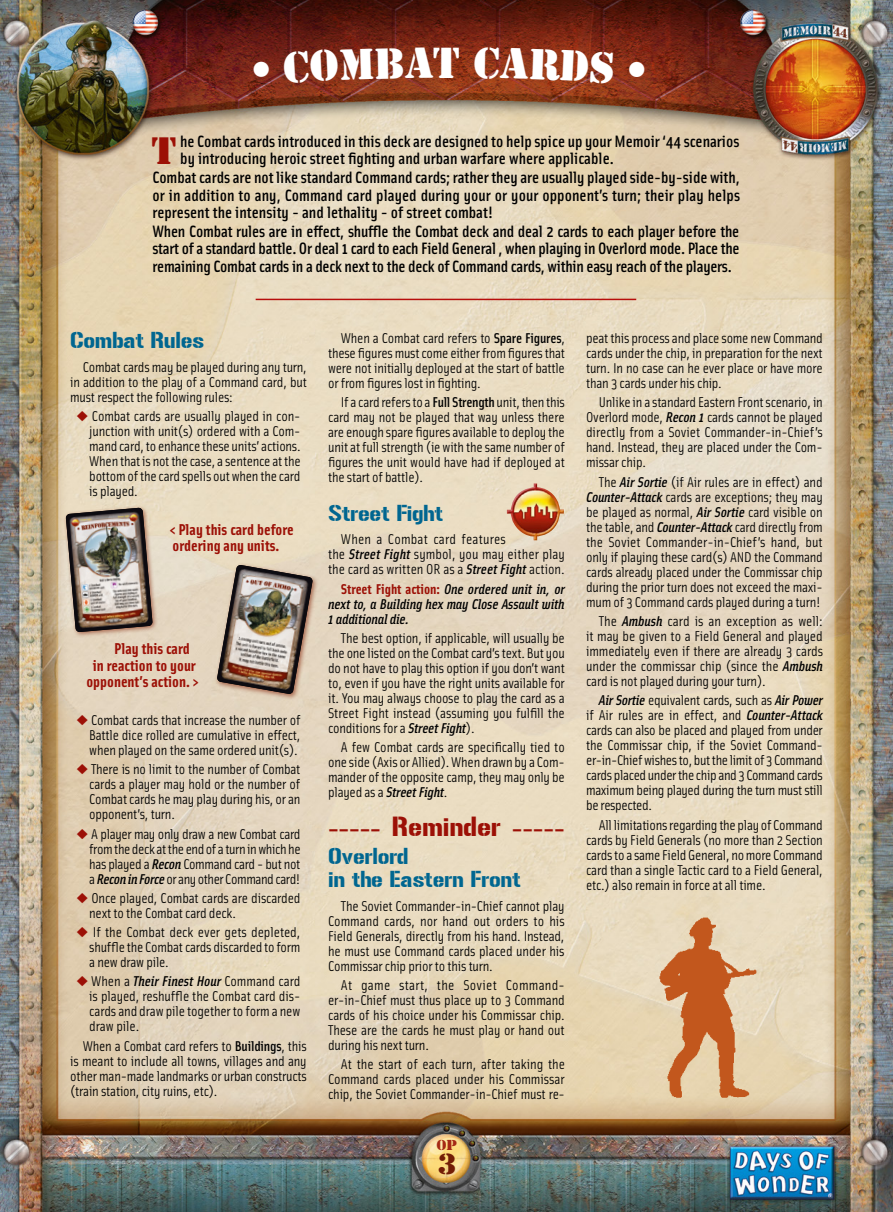
<style>
.page{position:relative;width:893px;height:1212px;background:#fff}
.page>*{position:absolute;margin:0;border:0;box-sizing:border-box;transform-origin:0 0}
.t1{font:40.5px "Stencil";color:#fff}
.t2{font:35.55px "Stencil";color:#9c1006;scale:1.05 1}
.t3{font:27px "Gunplay";letter-spacing:-.005em;color:#9c1006;scale:1.05 1}
.t4{font:27px "Stencil";color:#731d06;scale:1.11 1}
.t5{font:22.5px/23.5px "Gunplay";letter-spacing:-.015em;color:#006690;scale:1.05 1}
.t6{font:500 16.5px/17.2px "Solex OT";color:#000;text-align:justify;scale:1.05 1}
.t7{font:700 15.75px/16.5px "Solex OT";color:#9c1006;scale:1.05 1}
.t8{font:14.25px/15px "Solex OT";letter-spacing:-.015em;color:#000;text-align:justify;scale:1.05 1}
.t9{font:14.25px/15px "Solex OT";letter-spacing:.005em;color:#000;scale:1.05 1}
.t10{font:italic 500 14.25px/15px "Solex OT";letter-spacing:-.01em;color:#000;text-align:justify;scale:1.05 1}
.t11{font:13.5px "Stencil";color:#a52915;scale:1.11 1}
.s1{color:#9c1006}
.s2{font-weight:500;font-style:italic}
.s3{font-weight:500}
.s4{font-weight:700;font-style:normal;color:#9c1006}
</style>
<div class="page">
<img style="left:0;top:0;width:893px;height:1212px">
<div style="left:132px;top:9px;width:31px;height:31px;background:#0a0800;opacity:.75"></div>
<img style="left:132px;top:10px;width:26px;height:25px;border-radius:13px">
<div style="left:740px;top:9px;width:31px;height:31px;background:#0a0800;opacity:.75"></div>
<img style="left:740px;top:10px;width:26px;height:25px;border-radius:13px">
<hr style="left:256px;top:299px;width:380px;height:1px;background:#b70e0c">
<div style="left:63px;top:505px;width:95px;height:133px;background:#944227;opacity:.75"></div>
<img style="left:66px;top:508px;width:86px;height:124px">
<div style="left:214px;top:562px;width:105px;height:138px;background:#944227;opacity:.75"></div>
<img style="left:217px;top:565px;width:95px;height:129px">
<img style="left:507px;top:483px;width:57px;height:57px">
<img style="left:641px;top:906px;width:132px;height:198px">
<svg style="left:253px;top:61px;width:16px;height:16px"></svg>
<svg style="left:283px;top:48px;width:150px;height:35px;background:#832e19"></svg>
<svg style="left:474px;top:47px;width:140px;height:37px;background:#94371b"></svg>
<svg style="left:629px;top:62px;width:16px;height:16px"></svg>
<h1 class="t1" style="left:433px;top:37px;width:29px">t</h1>
<h2 class="t2" style="left:152px;top:128px;width:25px">T</h2>
<p class="t6" style="left:180px;top:132px;width:534px">he Combat cards introduced in this deck are designed to help spice up your Memoir ‘44 scenarios by introducing heroic street fighting and urban warfare where applicable.</p>
<p class="t6" style="left:152px;top:168px;width:561px">Combat cards are not like standard Command cards; rather they are usually played side-by-side with, or in addition to any, Command card played during your or your opponent’s turn; their play helps represent the intensity - and lethality - of street combat!</p>
<p class="t6" style="left:152px;top:222px;width:561px">When Combat rules are in effect, shuffle the Combat deck and deal 2 cards to each player before the start of a standard battle. Or deal 1 card to each Field General , when playing in Overlord mode. Place the remaining Combat cards in a deck next to the deck of Command cards, within easy reach of the players.</p>
<h3 class="t5" style="left:70px;top:330px;width:129px">Combat Rules</h3>
<p class="t8" style="left:70px;top:359px;width:227px;text-indent:13px">Combat cards may be played during any turn, in addition to the play of a Command card, but must respect the following rules:</p>
<p class="t8" style="left:89px;top:408px;width:203px;text-indent:-13px"><span class="s1">◆</span> Combat cards are usually played in con&shy;junction with unit(s) ordered with a Com&shy;mand card, to enhance these units’ actions.<br>When that is not the case, a sentence at the bottom of the card spells out when the card is played.</p>
<p class="t7" style="left:169px;top:520px;width:120px">&lt; Play this card before ordering any units.</p>
<p class="t7" style="left:114px;top:640px;width:74px">Play this card</p>
<p class="t7" style="left:93px;top:656px;width:100px">in reaction to your</p>
<p class="t7" style="left:86px;top:673px;width:109px">opponent’s action. &gt;</p>
<p class="t8" style="left:89px;top:712px;width:203px;text-indent:-13px"><span class="s1">◆</span> Combat cards that increase the number of Battle dice rolled are cumulative in effect, when played on the same ordered unit(s).</p>
<p class="t8" style="left:89px;top:761px;width:203px;text-indent:-13px"><span class="s1">◆</span> There is no limit to the number of Combat cards a player may hold or the number of Combat cards he may play during his, or an opponent’s, turn.</p>
<p class="t8" style="left:89px;top:826px;width:203px;text-indent:-13px"><span class="s1">◆</span> A player may only draw a new Combat card from the deck at the end of a turn in which he has played a <span class="s2">Recon</span> Command card - but not a <span class="s2">Recon in Force</span> or any other Command card!</p>
<p class="t8" style="left:89px;top:890px;width:203px;text-indent:-13px"><span class="s1">◆</span> Once played, Combat cards are discarded next to the Combat card deck.</p>
<p class="t8" style="left:89px;top:924px;width:203px;text-indent:-13px"><span class="s1">◆</span> If the Combat deck ever gets depleted, shuffle the Combat cards discarded to form a new draw pile.</p>
<p class="t8" style="left:89px;top:973px;width:203px;text-indent:-13px"><span class="s1">◆</span> When a <span class="s2">Their Finest Hour</span> Command card is played, reshuffle the Combat card dis&shy;cards and draw pile together to form a new draw pile.</p>
<p class="t8" style="left:70px;top:1038px;width:227px;text-indent:13px">When a Combat card refers to <span class="s3">Buildings</span>, this is meant to include all towns, villages and any other man-made landmarks or urban constructs (train station, city ruins, etc).</p>
<p class="t8" style="left:328px;top:330px;width:227px;text-indent:13px">When a Combat card refers to <span class="s3">Spare Figures</span>, these figures must come either from figures that were not initially deployed at the start of battle or from figures lost in fighting.</p>
<p class="t8" style="left:328px;top:394px;width:227px;text-indent:13px">If a card refers to a <span class="s3">Full Strength</span> unit, then this card may not be played that way unless there are enough spare figures available to deploy the unit at full strength (ie with the same number of figures the unit would have had if deployed at the start of battle).</p>
<h3 class="t5" style="left:328px;top:503px;width:111px">Street Fight</h3>
<p class="t9" style="left:328px;top:531px;width:227px;text-indent:13px">When a Combat card features<br>the <span class="s2">Street Fight</span> symbol, you may either play the card as written OR as a <span class="s2">Street Fight</span> action.</p>
<p class="t10" style="left:328px;top:581px;width:227px;text-indent:13px"><span class="s4">Street Fight action:</span> One ordered unit in, or next to, a Building hex may Close Assault with 1 additional die.</p>
<p class="t8" style="left:328px;top:630px;width:227px;text-indent:13px">The best option, if applicable, will usually be the one listed on the Combat card’s text. But you do not have to play this option if you don’t want to, even if you have the right units available for it. You may always choose to play the card as a Street Fight instead (assuming you fulfill the conditions for a <span class="s2">Street Fight</span>).</p>
<p class="t8" style="left:328px;top:739px;width:227px;text-indent:13px">A few Combat cards are specifically tied to one side (Axis or Allied). When drawn by a Com&shy;mander of the opposite camp, they may only be played as a <span class="s2">Street Fight</span>.</p>
<h3 class="t3" style="left:328px;top:811px;width:227px">----- Reminder -----</h3>
<h3 class="t5" style="left:328px;top:845px;width:185px">Overlord<br>in the Eastern Front</h3>
<p class="t8" style="left:328px;top:897px;width:227px;text-indent:13px">The Soviet Commander-in-Chief cannot play Command cards, nor hand out orders to his Field Generals, directly from his hand. Instead, he must use Command cards placed under his Commissar chip prior to this turn.</p>
<p class="t8" style="left:328px;top:977px;width:227px;text-indent:13px">At game start, the Soviet Command&shy;er-in-Chief must thus place up to 3 Command cards of his choice under his Commissar chip.<br>These are the cards he must play or hand out during his next turn.</p>
<p class="t8" style="left:328px;top:1056px;width:227px;text-indent:13px">At the start of each turn, after taking the Command cards placed under his Commissar chip, the Soviet Commander-in-Chief must re-</p>
<p class="t11" style="left:437px;top:1136px;width:20px">0P</p>
<h3 class="t4" style="left:438px;top:1146px;width:19px">3</h3>
<p class="t8" style="left:586px;top:330px;width:227px">peat this process and place some new Command cards under the chip, in preparation for the next turn. In no case can he ever place or have more than 3 cards under his chip.</p>
<p class="t8" style="left:586px;top:394px;width:227px;text-indent:13px">Unlike in a standard Eastern Front scenario, in Overlord mode, <span class="s2">Recon 1</span> cards cannot be played directly from a Soviet Commander-in-Chief’s hand. Instead, they are placed under the Com&shy;missar chip.</p>
<p class="t8" style="left:586px;top:474px;width:227px;text-indent:13px">The <span class="s2">Air Sortie</span> (if Air rules are in effect) and <span class="s2">Counter-Attack</span> cards are exceptions; they may be played as normal, <span class="s2">Air Sortie</span> card visible on the table, and <span class="s2">Counter-Attack</span> card directly from the Soviet Commander-in-Chief’s hand, but only if playing these card(s) AND the Command cards already placed under the Commissar chip during the prior turn does not exceed the maxi&shy;mum of 3 Command cards played during a turn!</p>
<p class="t8" style="left:586px;top:613px;width:227px;text-indent:13px">The <span class="s2">Ambush</span> card is an exception as well: it may be given to a Field General and played immediately even if there are already 3 cards under the commissar chip (since the <span class="s2">Ambush </span>card is not played during your turn).</p>
<p class="t8" style="left:586px;top:692px;width:227px;text-indent:13px"><span class="s2">Air Sortie</span> equivalent cards, such as <span class="s2">Air Power </span>if Air rules are in effect, and <span class="s2">Counter-Attack </span>cards can also be placed and played from under the Commissar chip, if the Soviet Command&shy;er-in-Chief wishes to, but the limit of 3 Command cards placed under the chip and 3 Command cards maximum being played during the turn must still be respected.</p>
<p class="t8" style="left:586px;top:816px;width:227px;text-indent:13px">All limitations regarding the play of Command cards by Field Generals (no more than 2 Section cards to a same Field General, no more Command card than a single Tactic card to a Field General, etc.) also remain in force at all time.</p>
</div>
